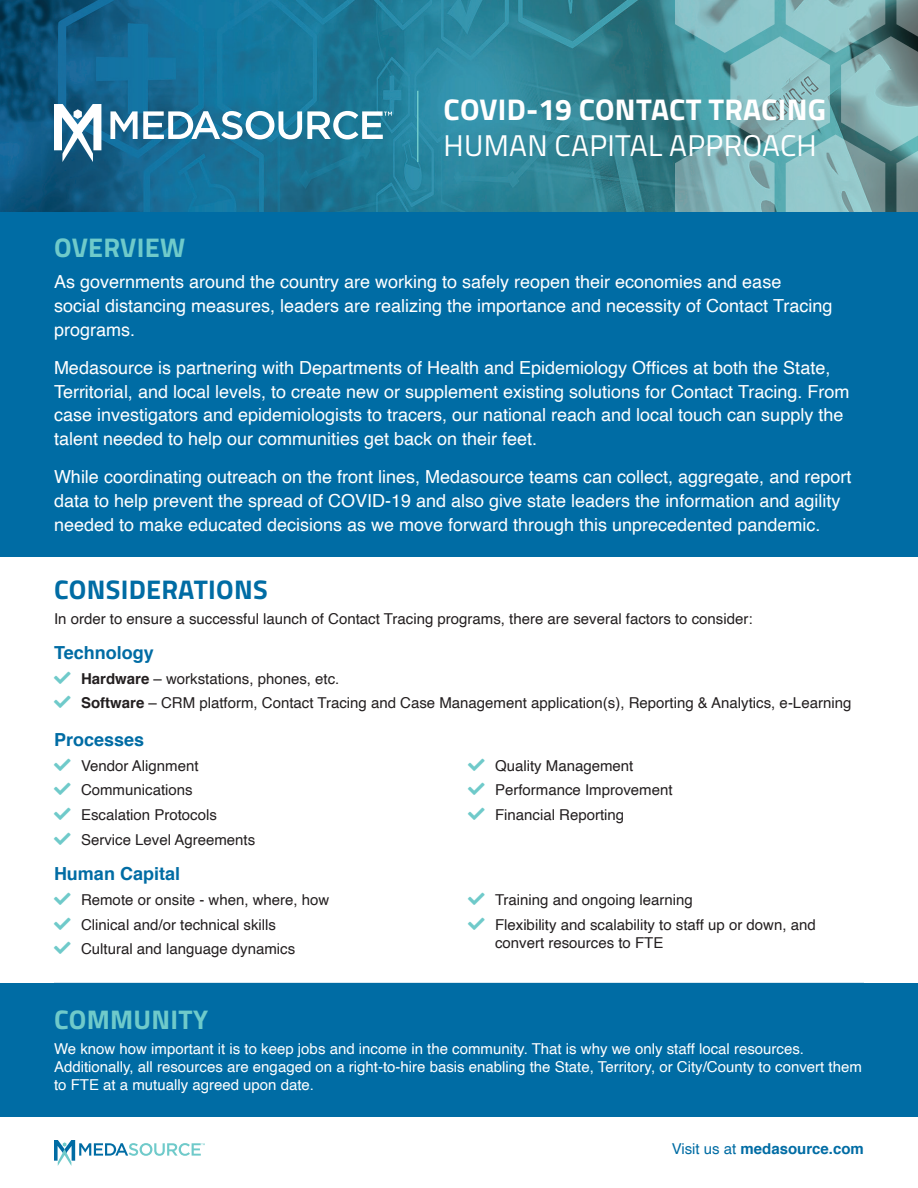
<style>
.page{position:relative;width:918px;height:1188px;background:#fff}
.page>*{position:absolute;margin:0;border:0;box-sizing:border-box;transform-origin:0 0}
.t1{font:700 30px "Titillium";letter-spacing:.01em;color:#fff}
.t2{font:30px "Titillium";letter-spacing:.01em;color:#fff}
.t3{font:700 27px "Titillium";letter-spacing:.01em;color:#6fcaca}
.t4{font:700 27px "Titillium";letter-spacing:.01em;color:#006ca4}
.t5{font:18px/24px "Helvetica";color:#fff}
.t6{font:700 18px "Helvetica";color:#006ca4}
.t7{font:15px/24.8px "Helvetica";color:#231f20}
.t8{font:15px/18px "Helvetica";color:#fff}
.t9{font:700 15px "Helvetica";color:#006ca4}
.s1{font-weight:700}
.s2{font-weight:400}
</style>
<div class="page">
<img style="left:0;top:0;width:675px;height:212px">
<svg style="left:110px;top:111px;width:282px;height:28px"></svg>
<svg style="left:54px;top:104px;width:47px;height:58px"></svg>
<svg style="left:675px;top:0;width:243px;height:212px;background:#76acb0"></svg>
<div style="left:0;top:212px;width:918px;height:344px;background:#006ca4"></div>
<div style="left:0;top:983px;width:918px;height:134px;background:#006ca4"></div>
<hr style="left:417px;top:91px;width:1px;height:71px;background:#6fcaca">
<svg style="left:54px;top:1140px;width:151px;height:26px"></svg>
<h1 class="t1" style="left:444px;top:86px;width:384px">COVID-19 CONTACT TRACING</h1>
<h1 class="t2" style="left:444px;top:123px;width:375px">HUMAN CAPITAL APPROACH</h1>
<h2 class="t3" style="left:54px;top:227px;width:133px">OVERVIEW</h2>
<p class="t5" style="left:54px;top:270px;width:780px">As governments around the country are working to safely reopen their economies and ease<br>social distancing measures, leaders are realizing the importance and necessity of Contact Tracing programs.</p>
<p class="t5" style="left:54px;top:356px;width:797px">Medasource is partnering with Departments of Health and Epidemiology Offices at both the State, Territorial, and local levels, to create new or supplement existing solutions for Contact Tracing. From case investigators and epidemiologists to tracers, our national reach and local touch can supply the talent needed to help our communities get back on their feet.</p>
<p class="t5" style="left:54px;top:465px;width:799px">While coordinating outreach on the front lines, Medasource teams can collect, aggregate, and report data to help prevent the spread of COVID-19 and also give state leaders the information and agility needed to make educated decisions as we move forward through this unprecedented pandemic.</p>
<h2 class="t4" style="left:54px;top:569px;width:215px">CONSIDERATIONS</h2>
<p class="t7" style="left:54px;top:607px;width:700px">In order to ensure a successful launch of Contact Tracing programs, there are several factors to consider:</p>
<p class="t6" style="left:54px;top:638px;width:101px">Technology</p>
<p class="t7" style="left:81px;top:666px;width:772px"><span class="s1">Hardware</span> – workstations, phones, etc.<br><span class="s1">Software</span> – CRM platform, Contact Tracing and Case Management application(s), Reporting &amp; Analytics, e-Learning</p>
<p class="t6" style="left:54px;top:725px;width:92px">Processes</p>
<p class="t7" style="left:81px;top:753px;width:176px">Vendor Alignment<br>Communications<br>Escalation Protocols<br>Service Level Agreements</p>
<p class="t7" style="left:495px;top:753px;width:179px">Quality Management<br>Performance Improvement<br>Financial Reporting</p>
<p class="t6" style="left:54px;top:859px;width:128px">Human Capital</p>
<p class="t7" style="left:81px;top:888px;width:250px">Remote or onsite - when, where, how<br>Clinical and/or technical skills<br>Cultural and language dynamics</p>
<p class="t7" style="left:495px;top:888px;width:322px">Training and ongoing learning<br>Flexibility and scalability to staff up or down, and</p>
<p class="t7" style="left:495px;top:930px;width:170px">convert resources to FTE</p>
<h2 class="t3" style="left:54px;top:999px;width:155px">COMMUNITY</h2>
<p class="t8" style="left:54px;top:1040px;width:809px">We know how important it is to keep jobs and income in the community. That is why we only staff local resources.<br>Additionally, all resources are engaged on a right-to-hire basis enabling the State, Territory, or City/County to convert them to FTE at a mutually agreed upon date.</p>
<p class="t9" style="left:672px;top:1137px;width:194px"><span class="s2">Visit us at</span> medasource.com</p>
</div>
